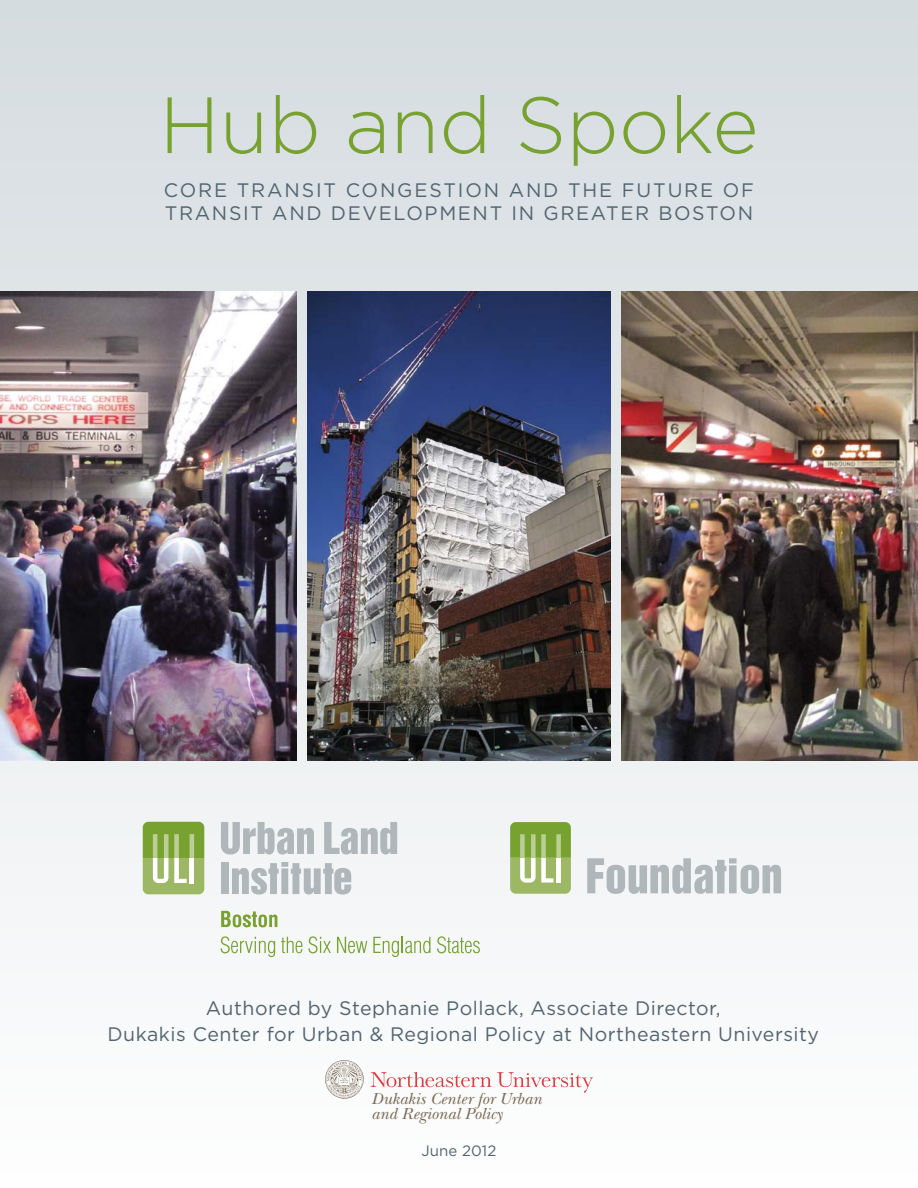
<style>
.page{position:relative;width:918px;height:1188px;background:#fff}
.page>*{position:absolute;margin:0;border:0;box-sizing:border-box;transform-origin:0 0}
.t1{font:300 79.5px "Gotham";color:#78a22f}
.t2{font:19.5px/25.5px "Gotham";letter-spacing:.025em;color:#526471;text-align:center}
.t3{font:19.5px/23.4px "Gotham";letter-spacing:.085em;color:#526471}
.t4{font:italic 16.65px/15.8px "New Baskerville ITC Std";color:#7c6a55}
.Text{font:15px "Gotham";letter-spacing:.005em;color:#526471}
</style>
<div class="page">
<div style="left:0;top:0;width:918px;height:1188px;background:linear-gradient(to bottom,#cdd4d9,#fafaf9)"></div>
<svg style="left:325px;top:1060px;width:39px;height:39px"></svg>
<svg style="left:371px;top:1072px;width:222px;height:21px"></svg>
<svg style="left:221px;top:822px;width:93px;height:33px"></svg>
<svg style="left:324px;top:822px;width:73px;height:33px"></svg>
<div style="left:221px;top:862px;width:8px;height:32px;background:#b0b7bb"></div>
<svg style="left:232px;top:862px;width:119px;height:33px"></svg>
<svg style="left:143px;top:822px;width:61px;height:72px;background:#9cba67"></svg>
<svg style="left:221px;top:911px;width:57px;height:16px"></svg>
<svg style="left:221px;top:936px;width:54px;height:21px"></svg>
<svg style="left:281px;top:937px;width:21px;height:16px"></svg>
<svg style="left:308px;top:936px;width:23px;height:17px"></svg>
<svg style="left:337px;top:937px;width:30px;height:16px"></svg>
<svg style="left:373px;top:937px;width:57px;height:20px"></svg>
<svg style="left:437px;top:936px;width:43px;height:17px"></svg>
<svg style="left:587px;top:858px;width:194px;height:36px"></svg>
<svg style="left:510px;top:822px;width:61px;height:72px;background:#9dba68"></svg>
<img style="left:0;top:292px;width:297px;height:469px">
<img style="left:621px;top:292px;width:297px;height:469px">
<img style="left:308px;top:292px;width:302px;height:469px">
<p class="t1" style="left:159px;top:75px;width:601px">Hub and Spoke</p>
<p class="t3" style="left:164px;top:178px;width:592px">CORE TRANSIT CONGESTION AND THE FUTURE OF<br>TRANSIT AND DEVELOPMENT IN GREATER BOSTON</p>
<p class="t2" style="left:108px;top:995px;width:713px">Authored by Stephanie Pollack, Associate Director,<br>Dukakis Center for Urban &amp; Regional Policy at Northeastern University</p>
<p class="t4" style="left:371px;top:1090px;width:172px">Dukakis Center for Urban and Regional Policy</p>
<p class="Text" style="left:422px;top:1142px;width:76px">June 2012</p>
</div>
